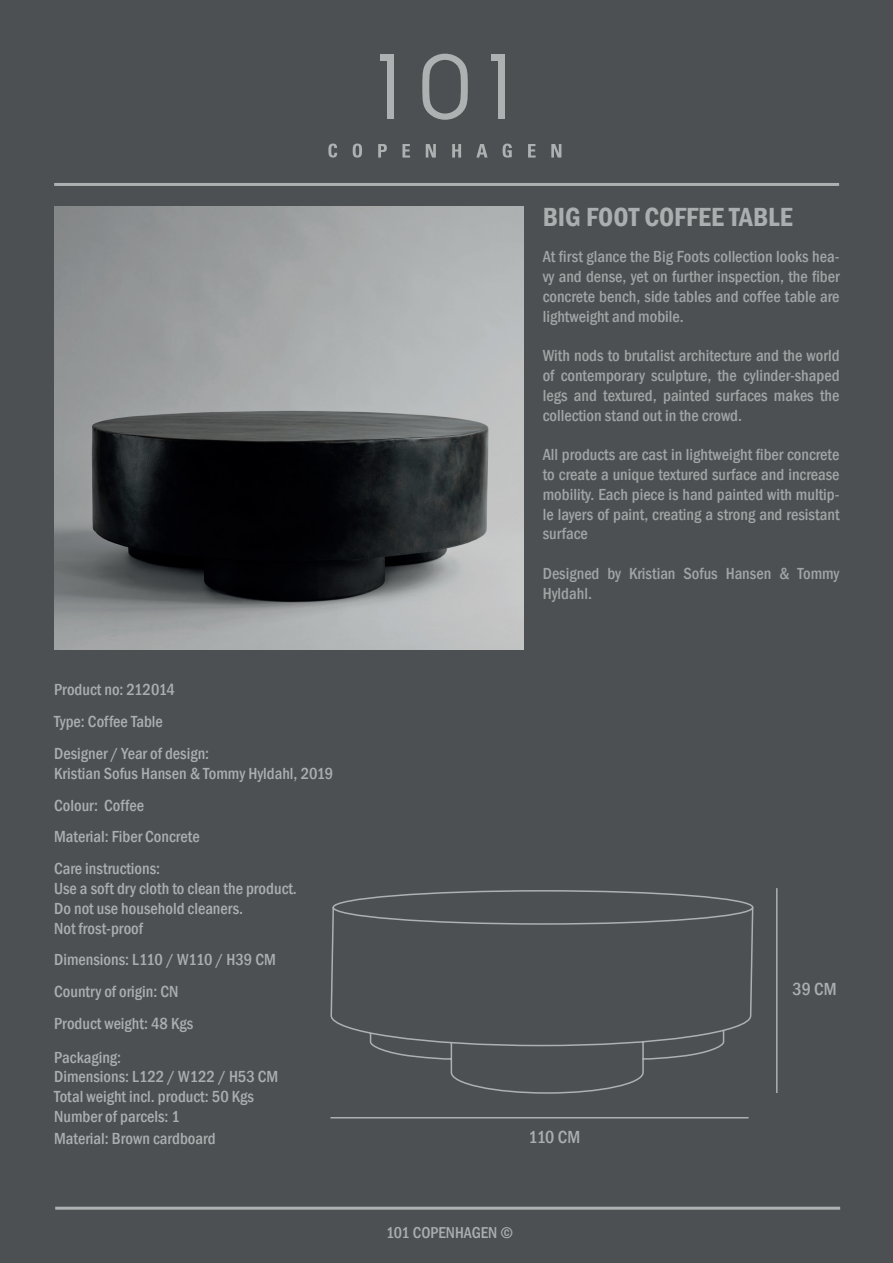
<style>
.page{position:relative;width:893px;height:1263px;background:#4c5053}
.page>*{position:absolute;margin:0;border:0;box-sizing:border-box;transform-origin:0 0}
.t1{font:600 condensed 27px "Franklin Gothic";color:#abaeaf}
.t2{font:500 condensed 18px "Franklin Gothic";color:#abaeaf}
.t3{font:500 condensed 16.5px/19.8px "Franklin Gothic";color:#a1a4a4;text-align:justify}
.t4{font:500 condensed 16.5px/31.8px "Franklin Gothic";color:#abaeaf}
.t5{font:500 condensed 16.2px "Franklin Gothic";color:#abaeaf}
</style>
<div class="page">
<img style="left:54px;top:207px;width:469px;height:442px">
<svg style="left:422px;top:54px;width:46px;height:66px"></svg>
<div style="left:498px;top:57px;width:6px;height:62px;background:#adb1b1"></div>
<div style="left:491px;top:54px;width:13px;height:6px;background:#adb1b1"></div>
<div style="left:387px;top:57px;width:7px;height:62px;background:#adb1b1"></div>
<div style="left:380px;top:54px;width:13px;height:6px;background:#adb1b1"></div>
<svg style="left:328px;top:144px;width:9px;height:14px"></svg>
<svg style="left:353px;top:144px;width:9px;height:14px"></svg>
<svg style="left:378px;top:144px;width:9px;height:14px"></svg>
<svg style="left:402px;top:144px;width:8px;height:14px"></svg>
<svg style="left:426px;top:144px;width:10px;height:14px"></svg>
<svg style="left:452px;top:144px;width:9px;height:14px"></svg>
<svg style="left:476px;top:144px;width:12px;height:14px"></svg>
<svg style="left:503px;top:144px;width:9px;height:14px"></svg>
<svg style="left:528px;top:144px;width:8px;height:14px"></svg>
<svg style="left:551px;top:144px;width:10px;height:14px"></svg>
<hr style="left:54px;top:183px;width:785px;height:3px;background:#adb1b1">
<hr style="left:55px;top:1207px;width:785px;height:3px;background:#adb1b1">
<hr style="left:776px;top:888px;width:2px;height:205px;background:#adb1b1">
<hr style="left:330px;top:1117px;width:419px;height:1px;background:#adb1b1">
<svg style="left:330px;top:890px;width:424px;height:204px"></svg>
<h1 class="t1" style="left:543px;top:199px;width:251px">BIG FOOT COFFEE TABLE</h1>
<p class="t3" style="left:543px;top:247px;width:298px">At first glance the Big Foots collection looks hea&shy;vy and dense, yet on further inspection, the fiber concrete bench, side tables and coffee table are lightweight and mobile.</p>
<p class="t3" style="left:543px;top:346px;width:298px">With nods to brutalist architecture and the world of contemporary sculpture, the cylinder-shaped legs and textured, painted surfaces makes the collection stand out in the crowd.</p>
<p class="t3" style="left:543px;top:445px;width:298px">All products are cast in lightweight fiber concrete to create a unique textured surface and increase mobility. Each piece is hand painted with multip&shy;le layers of paint, creating a strong and resistant surface</p>
<p class="t3" style="left:543px;top:563px;width:298px">Designed by Kristian Sofus Hansen &amp; Tommy<br>Hyldahl.</p>
<p class="t4" style="left:54px;top:674px;width:157px">Product no: 212014<br>Type: Coffee Table<br>Designer / Year of design:</p>
<p class="t4" style="left:54px;top:757px;width:281px">Kristian Sofus Hansen &amp; Tommy Hyldahl, 2019<br>Colour: Coffee<br>Material: Fiber Concrete<br>Care instructions:</p>
<p class="t4" style="left:54px;top:878px;width:244px;line-height:19.8px">Use a soft dry cloth to clean the product.<br>Do not use household cleaners.<br>Not frost-proof</p>
<p class="t4" style="left:54px;top:944px;width:223px">Dimensions: L110 / W110 / H39 CM<br>Country of origin: CN<br>Product weight: 48 Kgs</p>
<p class="t4" style="left:54px;top:1047px;width:226px;line-height:19.8px">Packaging:<br>Dimensions: L122 / W122 / H53 CM<br>Total weight incl. product: 50 Kgs<br>Number of parcels: 1</p>
<p class="t4" style="left:54px;top:1122px;width:163px">Material: Brown cardboard</p>
<p class="t2" style="left:528px;top:1125px;width:53px">110 CM</p>
<p class="t5" style="left:386px;top:1222px;width:128px">101 COPENHAGEN ©</p>
<p class="t2" style="left:792px;top:978px;width:46px">39 CM</p>
</div>
